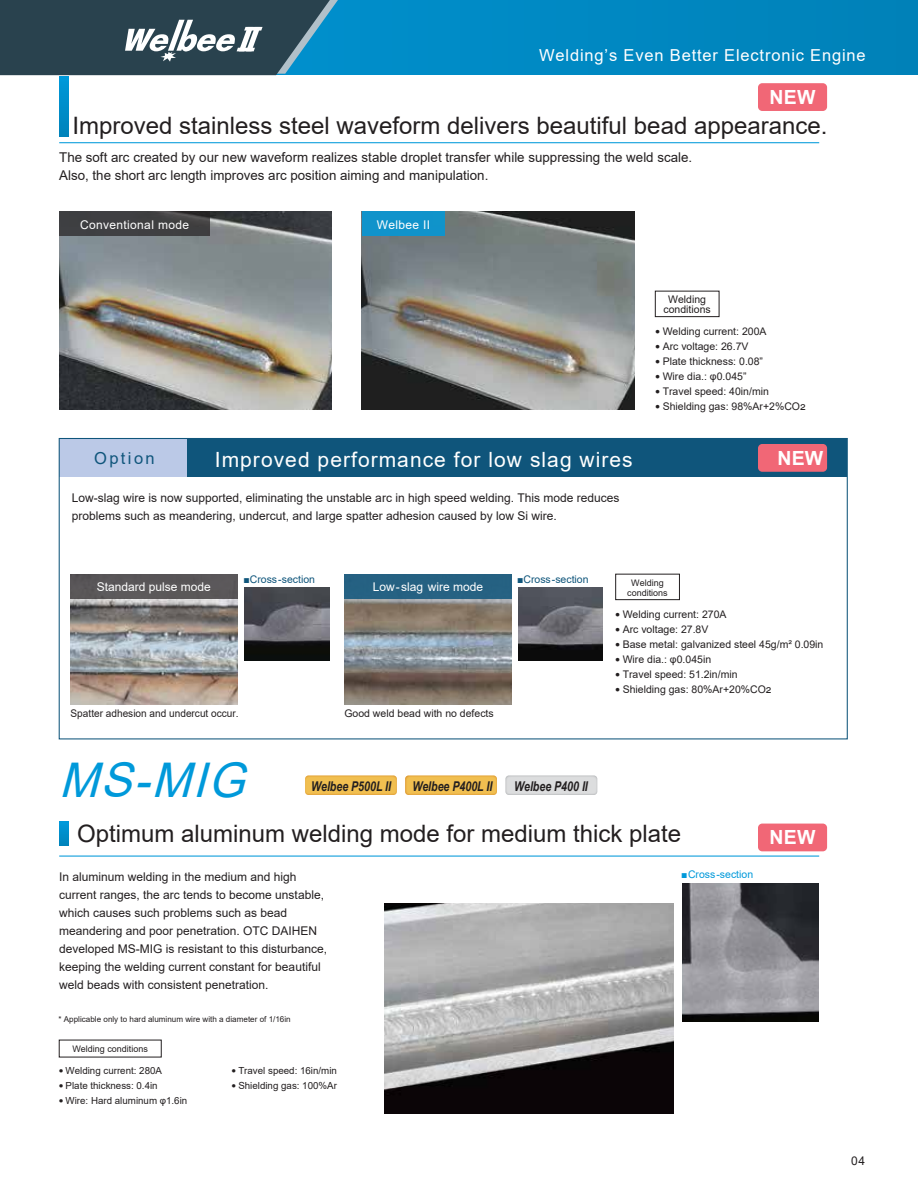
<style>
.page{position:relative;width:918px;height:1188px;background:#fff}
.page>*{position:absolute;margin:0;border:0;box-sizing:border-box;transform-origin:0 0}
.t1{font:italic 47.85px "Arial";color:#0099da}
.t2{font:24px "Arial";color:#231f20}
.t3{font:21px "Arial";letter-spacing:.05em;color:#fff}
.t4{font:700 19.5px "Arial";letter-spacing:.01em;color:#fff}
.t5{font:16.5px "Arial";letter-spacing:.05em;color:#fff}
.t6{font:16.5px "Arial";letter-spacing:.145em;color:#0f557b}
.t7{font:13.5px/18px "Arial";color:#231f20}
.t8{font:italic 700 13.5px "Arial Narrow";color:#231f20;scale:.96 1}
.t9{font:12px/18px "Arial";color:#231f20}
.t10{font:12px "Arial";color:#fff}
.t11{font:12px "Arial";letter-spacing:.03em;color:#fff}
.t12{font:10.5px/9.8px "Arial";color:#231f20;text-align:center}
.t13{font:10.5px "Arial";color:#231f20;scale:.96 1}
.t14{font:10.5px "Arial";color:#0f557b}
.t15{font:10.5px "Arial";color:#0099da}
.t16{font:9.75px "Arial";color:#231f20}
.t17{font:9px/9.8px "Arial";color:#231f20;text-align:center}
.t18{font:8.1px "Arial";color:#231f20}
.s1{font-size:8.4px}
.s2{font-size:7.8px}
</style>
<div class="page">
<img style="left:59px;top:212px;width:273px;height:198px">
<img style="left:362px;top:212px;width:272px;height:198px">
<img style="left:385px;top:904px;width:289px;height:210px">
<div style="left:59px;top:212px;width:151px;height:24px;background:#3f3f42"></div>
<div style="left:362px;top:212px;width:82px;height:24px;background:#1093cb"></div>
<div style="left:59px;top:438px;width:788px;height:39px;background:#0f557b"></div>
<div style="left:59px;top:438px;width:128px;height:39px;background:#bbc9e7"></div>
<svg style="left:59px;top:77px;width:9px;height:60px"></svg>
<hr style="left:59px;top:142px;width:760px;height:1px;background:#0099da">
<div style="left:758px;top:824px;width:69px;height:27px;background:#f16776;border-radius:4px"></div>
<div style="left:758px;top:83px;width:69px;height:28px;background:#f16776;border-radius:4px"></div>
<svg style="left:59px;top:822px;width:9px;height:24px"></svg>
<hr style="left:59px;top:856px;width:760px;height:1px;background:#0099da">
<div style="left:758px;top:444px;width:69px;height:28px;background:#f16776;border-radius:4px"></div>
<img style="left:682px;top:884px;width:136px;height:138px">
<img style="left:344px;top:599px;width:167px;height:105px">
<img style="left:244px;top:588px;width:85px;height:72px">
<img style="left:71px;top:599px;width:167px;height:105px">
<img style="left:518px;top:588px;width:85px;height:72px">
<div style="left:344px;top:574px;width:167px;height:25px;background:#256182"></div>
<div style="left:71px;top:574px;width:167px;height:25px;background:#5a5759"></div>
<div style="left:655px;top:291px;width:64px;height:26px;border:1px solid #231f20"></div>
<div style="left:615px;top:574px;width:65px;height:26px;border:1px solid #231f20"></div>
<div style="left:405px;top:776px;width:92px;height:19px;background:#f1bf50;border-radius:3px"></div>
<div style="left:305px;top:776px;width:92px;height:19px;background:#f1bf50;border-radius:3px"></div>
<div style="left:505px;top:776px;width:92px;height:19px;background:#dcddde;border-radius:3px"></div>
<div style="left:0;top:0;width:918px;height:74px;background:#0088c1"></div>
<svg style="left:0;top:0;width:338px;height:75px;background:#385867"></svg>
<h3 class="t5" style="left:539px;top:44px;width:328px">Welding’s Even Better Electronic Engine</h3>
<h3 class="t4" style="left:770px;top:83px;width:47px">NEW</h3>
<h2 class="t2" style="left:72px;top:109px;width:756px">Improved stainless steel waveform delivers beautiful bead appearance.</h2>
<p class="t7" style="left:59px;top:149px;width:635px">The soft arc created by our new waveform realizes stable droplet transfer while suppressing the weld scale.<br>Also, the short arc length improves arc position aiming and manipulation.</p>
<p class="t11" style="left:80px;top:216px;width:111px">Conventional mode</p>
<p class="t11" style="left:377px;top:216px;width:55px">Welbee II</p>
<h3 class="t6" style="left:94px;top:447px;width:62px">Option</h3>
<h3 class="t3" style="left:215px;top:445px;width:420px">Improved performance for low slag wires</h3>
<p class="t9" style="left:72px;top:489px;width:549px">Low-slag wire is now supported, eliminating the unstable arc in high speed welding. This mode reduces problems such as meandering, undercut, and large spatter adhesion caused by low Si wire.</p>
<p class="t12" style="left:664px;top:294px;width:49px">Welding conditions</p>
<p class="t12" style="left:655px;top:326px;width:113px"><span class="s1">●</span> Welding current: 200A</p>
<p class="t12" style="left:655px;top:341px;width:95px"><span class="s1">●</span> Arc voltage: 26.7V</p>
<p class="t12" style="left:655px;top:356px;width:109px"><span class="s1">●</span> Plate thickness: 0.08”</p>
<p class="t12" style="left:655px;top:371px;width:93px"><span class="s1">●</span> Wire dia.: φ0.045”</p>
<p class="t12" style="left:655px;top:386px;width:115px"><span class="s1">●</span> Travel speed: 40in/min</p>
<p class="t12" style="left:655px;top:401px;width:152px"><span class="s1">●</span> Shielding gas: 98%Ar+2%CO2</p>
<h3 class="t4" style="left:777px;top:444px;width:47px">NEW</h3>
<p class="t10" style="left:97px;top:579px;width:116px">Standard pulse mode</p>
<p class="t14" style="left:243px;top:572px;width:73px">■Cross-section</p>
<p class="t14" style="left:517px;top:572px;width:73px">■Cross-section</p>
<p class="t10" style="left:373px;top:579px;width:112px">Low-slag wire mode</p>
<p class="t13" style="left:71px;top:706px;width:177px">Spatter adhesion and undercut occur.</p>
<p class="t12" style="left:344px;top:708px;width:151px">Good weld bead with no defects</p>
<h1 class="t1" style="left:59px;top:748px;width:204px">MS-MIG</h1>
<p class="t8" style="left:311px;top:776px;width:85px">Welbee P500L II</p>
<p class="t8" style="left:413px;top:776px;width:85px">Welbee P400L II</p>
<p class="t8" style="left:514px;top:776px;width:78px">Welbee P400 II</p>
<p class="t17" style="left:627px;top:578px;width:42px">Welding conditions</p>
<p class="t12" style="left:615px;top:609px;width:113px"><span class="s1">●</span> Welding current: 270A</p>
<p class="t12" style="left:615px;top:624px;width:95px"><span class="s1">●</span> Arc voltage: 27.8V</p>
<p class="t12" style="left:615px;top:639px;width:210px"><span class="s1">●</span> Base metal: galvanized steel 45g/m² 0.09in</p>
<p class="t12" style="left:615px;top:654px;width:97px"><span class="s1">●</span> Wire dia.: φ0.045in</p>
<p class="t12" style="left:615px;top:669px;width:124px"><span class="s1">●</span> Travel speed: 51.2in/min</p>
<p class="t12" style="left:615px;top:684px;width:158px"><span class="s1">●</span> Shielding gas: 80%Ar+20%CO2</p>
<h2 class="t2" style="left:77px;top:817px;width:606px">Optimum aluminum welding mode for medium thick plate</h2>
<p class="t9" style="left:59px;top:868px;width:270px">In aluminum welding in the medium and high current ranges, the arc tends to become unstable, which causes such problems such as bead meandering and poor penetration. OTC DAIHEN developed MS-MIG is resistant to this disturbance, keeping the welding current constant for beautiful weld beads with consistent penetration.</p>
<p class="t15" style="left:681px;top:867px;width:74px">■Cross-section</p>
<p class="t18" style="left:58px;top:1013px;width:234px">* Applicable only to hard aluminum wire with a diameter of 1/16in</p>
<p class="t17" style="left:72px;top:1044px;width:77px">Welding conditions</p>
<p class="t16" style="left:59px;top:1064px;width:105px"><span class="s2">●</span> Welding current: 280A</p>
<p class="t16" style="left:59px;top:1079px;width:101px"><span class="s2">●</span> Plate thickness: 0.4in</p>
<p class="t16" style="left:59px;top:1094px;width:130px"><span class="s2">●</span> Wire: Hard aluminum φ1.6in</p>
<p class="t16" style="left:231px;top:1064px;width:107px"><span class="s2">●</span> Travel speed: 16in/min</p>
<p class="t16" style="left:231px;top:1079px;width:107px"><span class="s2">●</span> Shielding gas: 100%Ar</p>
<h3 class="t4" style="left:770px;top:824px;width:47px">NEW</h3>
<p class="t9" style="left:851px;top:1152px;width:15px">04</p>
</div>
